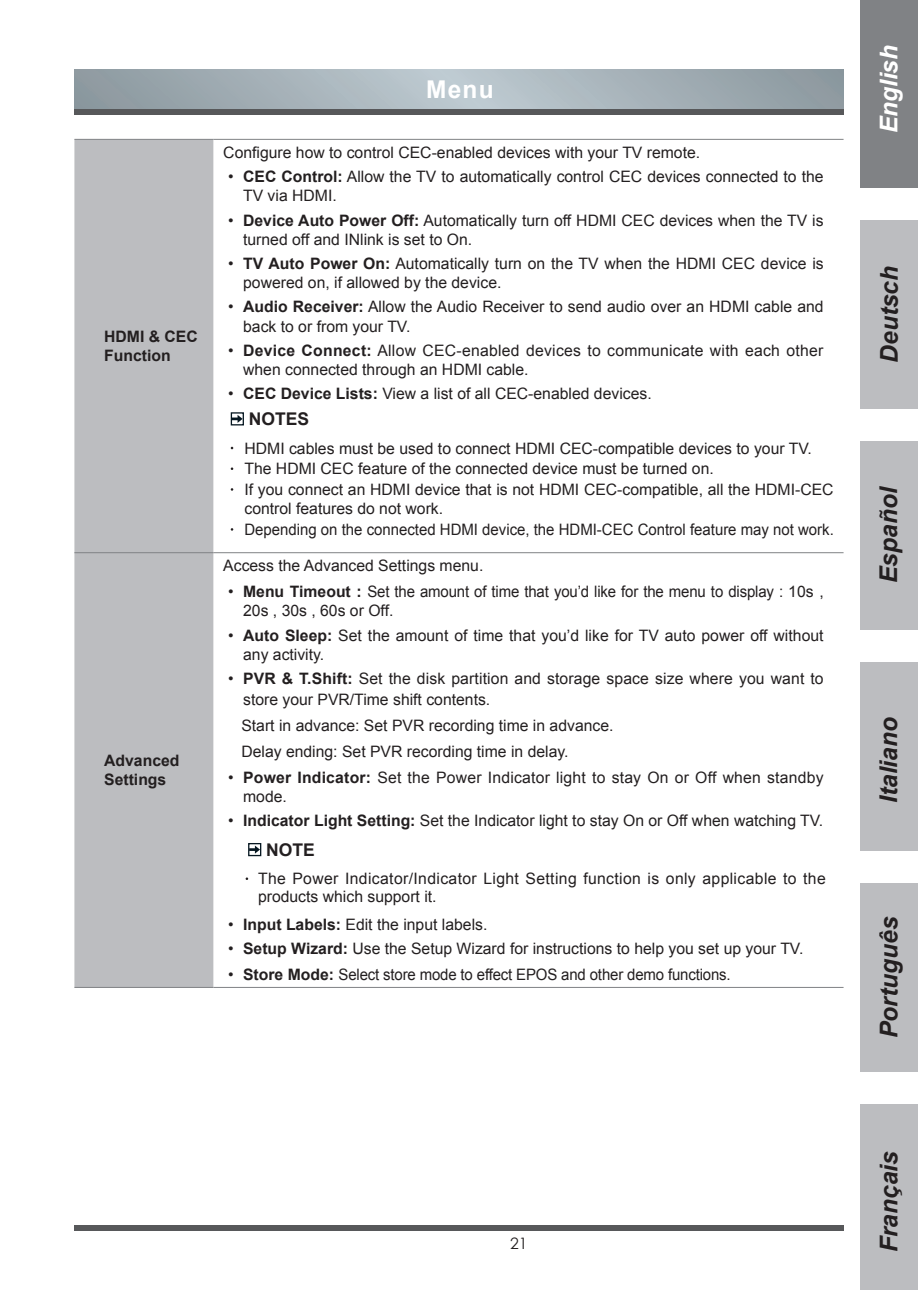
<style>
.page{position:relative;width:918px;height:1290px;background:#fff}
.page>*{position:absolute;margin:0;border:0;box-sizing:border-box;transform-origin:0 0}
.t1{font:italic 700 24.5px "Arial";color:#231f20}
.t2{font:italic 700 24.5px "Arial";color:#fff}
.t3{font:700 24.5px "Arial";color:#fff}
.t4{font:700 17.5px "Arial";color:#231f20}
.t5{font:15.75px/19.2px "Arial";color:#231f20}
.t6{font:15.75px/17.5px "Arial";letter-spacing:.025em;color:#231f20}
.t7{font:700 15.75px/19.2px "Arial";color:#231f20}
.t8{font:15.75px "Century Gothic";color:#231f20}
.s1{font-weight:700}
</style>
<div class="page">
<svg style="left:74px;top:69px;width:769px;height:40px;background:#a4b0b7"></svg>
<div style="left:74px;top:109px;width:769px;height:5px;background:#57585a"></div>
<div style="left:74px;top:1225px;width:769px;height:5px;background:#57585a"></div>
<div style="left:860px;top:0;width:58px;height:187px;background:#808285"></div>
<div style="left:860px;top:220px;width:58px;height:188px;background:#bcbdc0"></div>
<div style="left:860px;top:441px;width:58px;height:188px;background:#bcbdc0"></div>
<div style="left:860px;top:662px;width:58px;height:188px;background:#bcbdc0"></div>
<div style="left:860px;top:883px;width:58px;height:188px;background:#bcbdc0"></div>
<div style="left:860px;top:1104px;width:58px;height:186px;background:#bcbdc0"></div>
<div style="left:74px;top:140px;width:139px;height:847px;background:#bcbdc0"></div>
<hr style="left:74px;top:987px;width:139px;height:1px;background:#808285">
<hr style="left:213px;top:552px;width:630px;height:1px;background:#808285">
<hr style="left:213px;top:987px;width:630px;height:1px;background:#808285">
<hr style="left:74px;top:552px;width:139px;height:1px;background:#808285">
<hr style="left:74px;top:139px;width:139px;height:1px;background:#808285">
<hr style="left:213px;top:139px;width:630px;height:1px;background:#808285">
<div style="left:231px;top:412px;width:13px;height:13px;border:1px solid #071822"></div>
<svg style="left:232px;top:415px;width:11px;height:8px"></svg>
<div style="left:248px;top:843px;width:13px;height:13px;border:1px solid #071822"></div>
<svg style="left:249px;top:845px;width:11px;height:8px"></svg>
<p class="t7" style="left:104px;top:327px;width:95px">HDMI &amp; CEC<br>Function</p>
<p class="t7" style="left:104px;top:751px;width:77px">Advanced<br>Settings</p>
<h1 class="t3" style="left:426px;top:73px;width:69px">Menu</h1>
<p class="t5" style="left:223px;top:143px;width:478px">Configure how to control CEC-enabled devices with your TV remote.</p>
<p class="t5" style="left:243px;top:167px;width:582px;text-indent:-15px">• <span class="s1">CEC Control:</span> Allow the TV to automatically control CEC devices connected to the<br>TV via HDMI.</p>
<p class="t5" style="left:243px;top:210px;width:582px;text-indent:-15px">• <span class="s1">Device Auto Power Off:</span> Automatically turn off HDMI CEC devices when the TV is turned off and INlink is set to On.</p>
<p class="t5" style="left:243px;top:254px;width:582px;text-indent:-15px">• <span class="s1">TV Auto Power On:</span> Automatically turn on the TV when the HDMI CEC device is powered on, if allowed by the device.</p>
<p class="t5" style="left:243px;top:297px;width:582px;text-indent:-15px">• <span class="s1">Audio Receiver:</span> Allow the Audio Receiver to send audio over an HDMI cable and back to or from your TV.</p>
<p class="t5" style="left:243px;top:341px;width:582px;text-indent:-15px">• <span class="s1">Device Connect:</span> Allow CEC-enabled devices to communicate with each other when connected through an HDMI cable.</p>
<p class="t5" style="left:228px;top:384px;width:425px">• <span class="s1">CEC Device Lists:</span> View a list of all CEC-enabled devices.</p>
<p class="t4" style="left:249px;top:408px;width:62px">NOTES</p>
<p class="t5" style="left:244px;top:438px;width:590px;line-height:20.7px">HDMI cables must be used to connect HDMI CEC-compatible devices to your TV.<br>The HDMI CEC feature of the connected device must be turned on.<br>If you connect an HDMI device that is not HDMI CEC-compatible, all the HDMI-CEC</p>
<p class="t5" style="left:244px;top:499px;width:591px;line-height:20.7px">control features do not work.<br>Depending on the connected HDMI device, the HDMI-CEC Control feature may not work.</p>
<p class="t5" style="left:223px;top:556px;width:262px">Access the Advanced Settings menu.</p>
<p class="t5" style="left:243px;top:582px;width:582px;text-indent:-15px">• <span class="s1">Menu Timeout :</span> Set the amount of time that you’d like for the menu to display : 10s ,<br>20s , 30s , 60s or Off.</p>
<p class="t5" style="left:243px;top:626px;width:582px;text-indent:-15px">• <span class="s1">Auto Sleep:</span> Set the amount of time that you’d like for TV auto power off without any activity.</p>
<p class="t5" style="left:243px;top:668px;width:582px;line-height:21px;text-indent:-15px">• <span class="s1">PVR &amp; T.Shift:</span> Set the disk partition and storage space size where you want to store your PVR/Time shift contents.</p>
<p class="t5" style="left:241px;top:713px;width:374px;line-height:25.9px">Start in advance: Set PVR recording time in advance.<br>Delay ending: Set PVR recording time in delay.</p>
<p class="t5" style="left:243px;top:768px;width:582px;text-indent:-15px">• <span class="s1">Power Indicator:</span> Set the Power Indicator light to stay On or Off when standby mode.</p>
<p class="t5" style="left:228px;top:811px;width:596px">• <span class="s1">Indicator Light Setting:</span> Set the Indicator light to stay On or Off when watching TV.</p>
<p class="t4" style="left:266px;top:838px;width:50px">NOTE</p>
<p class="t6" style="left:258px;top:870px;width:569px">The Power Indicator/Indicator Light Setting function is only applicable to the products which support it.</p>
<p class="t5" style="left:228px;top:915px;width:261px">• <span class="s1">Input Labels:</span> Edit the input labels.</p>
<p class="t5" style="left:228px;top:939px;width:576px">• <span class="s1">Setup Wizard:</span> Use the Setup Wizard for instructions to help you set up your TV.</p>
<p class="t5" style="left:228px;top:965px;width:504px">• <span class="s1">Store Mode:</span> Select store mode to effect EPOS and other demo functions.</p>
<p class="t8" style="left:510px;top:1232px;width:19px">21</p>
<h1 class="t2" style="left:872px;top:133px;width:90px;rotate:-90deg">English</h1>
<h1 class="t1" style="left:873px;top:363px;width:98px;rotate:-90deg">Deutsch</h1>
<h1 class="t1" style="left:872px;top:583px;width:98px;rotate:-90deg">Español</h1>
<h1 class="t1" style="left:872px;top:803px;width:87px;rotate:-90deg">Italiano</h1>
<h1 class="t1" style="left:872px;top:1038px;width:123px;rotate:-90deg">Português</h1>
<h1 class="t1" style="left:872px;top:1252px;width:102px;rotate:-90deg">Français</h1>
</div>
